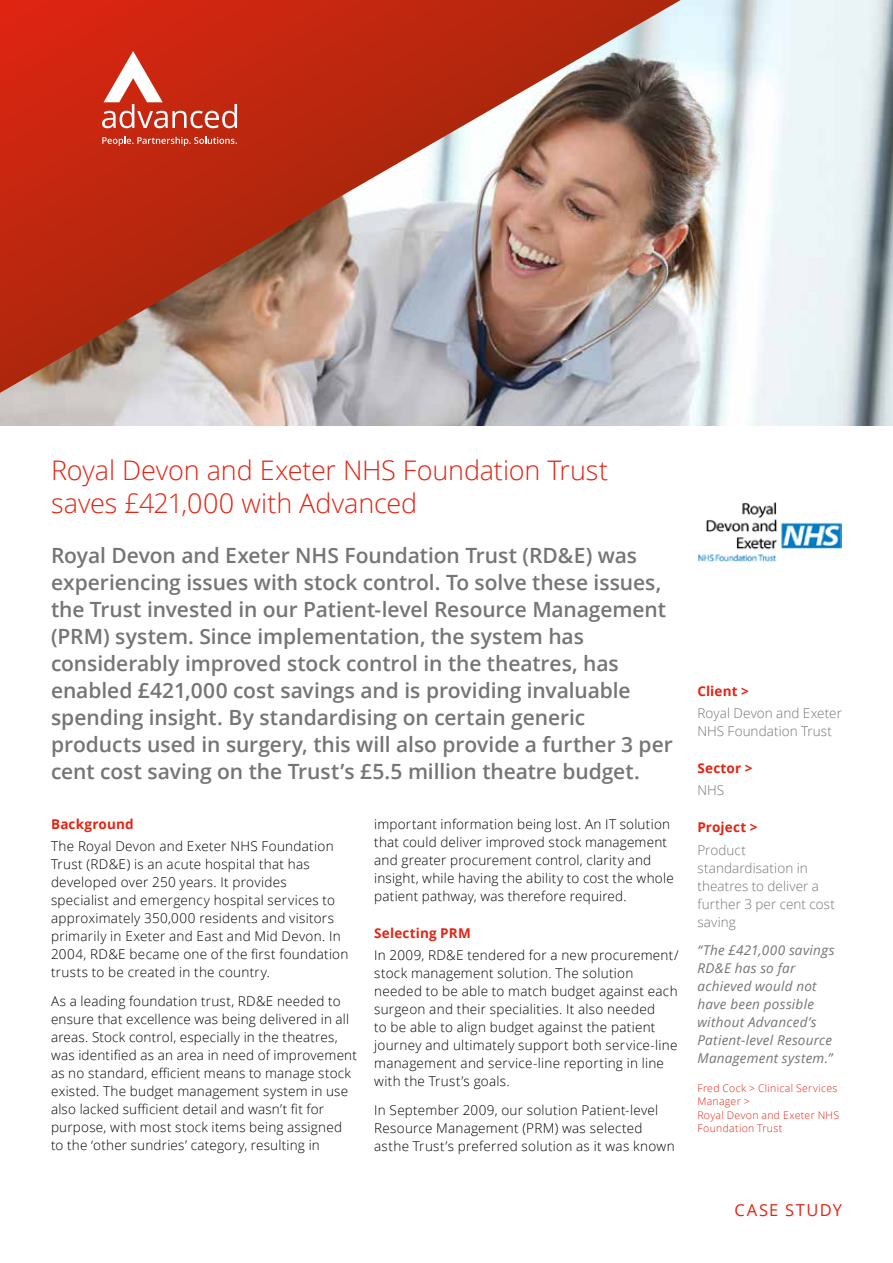
<style>
.page{position:relative;width:893px;height:1263px;background:#fff}
.page>*{position:absolute;margin:0;border:0;box-sizing:border-box;transform-origin:0 0}
.t1{font:300 27px/33px "Open Sans";letter-spacing:-.005em;color:#e42313}
.t2{font:600 21px/27px "Open Sans";letter-spacing:-.005em;color:#767474}
.t3{font:16.5px "Open Sans";letter-spacing:.09em;color:#e42313}
.t4{font:300 13.5px/18px "Open Sans";letter-spacing:.02em;color:#000}
.t5{font:italic 13.5px/18px "Open Sans";letter-spacing:.02em;color:#767474}
.t6{font:300 13.5px/18px "Open Sans";letter-spacing:.005em;color:#767474}
.t7{font:700 13.5px "Open Sans";letter-spacing:.01em;color:#e42313}
.t8{font:300 10.5px/13.5px "Open Sans";letter-spacing:.03em;color:#e42313}
</style>
<div class="page">
<img style="left:0;top:0;width:893px;height:425px">
<img style="left:698px;top:502px;width:143px;height:59px">
<img style="left:0;top:0;width:703px;height:400px">
<svg style="left:102px;top:137px;width:135px;height:9px"></svg>
<svg style="left:102px;top:51px;width:135px;height:77px"></svg>
<h1 class="t1" style="left:51px;top:453px;width:558px">Royal Devon and Exeter NHS Foundation Trust saves £421,000 with Advanced</h1>
<p class="t2" style="left:51px;top:541px;width:623px">Royal Devon and Exeter NHS Foundation Trust (RD&amp;E) was experiencing issues with stock control. To solve these issues, the Trust invested in our Patient-level Resource Management (PRM) system. Since implementation, the system has considerably improved stock control in the theatres, has enabled £421,000 cost savings and is providing invaluable spending insight. By standardising on certain generic products used in surgery, this will also provide a further 3 per cent cost saving on the Trust’s £5.5 million theatre budget.</p>
<p class="t7" style="left:51px;top:814px;width:84px">Background</p>
<p class="t4" style="left:51px;top:837px;width:299px">The Royal Devon and Exeter NHS Foundation Trust (RD&amp;E) is an acute hospital that has developed over 250 years. It provides<br>specialist and emergency hospital services to approximately 350,000 residents and visitors primarily in Exeter and East and Mid Devon. In 2004, RD&amp;E became one of the first foundation trusts to be created in the country.</p>
<p class="t4" style="left:51px;top:991px;width:307px">As a leading foundation trust, RD&amp;E needed to ensure that excellence was being delivered in all areas. Stock control, especially in the theatres, was identified as an area in need of improvement as no standard, efficient means to manage stock existed. The budget management system in use also lacked sufficient detail and wasn’t fit for purpose, with most stock items being assigned to the ‘other sundries’ category, resulting in</p>
<p class="t4" style="left:374px;top:815px;width:301px">important information being lost. An IT solution that could deliver improved stock management and greater procurement control, clarity and insight, while having the ability to cost the whole patient pathway, was therefore required.</p>
<p class="t7" style="left:374px;top:923px;width:98px">Selecting PRM</p>
<p class="t4" style="left:374px;top:946px;width:306px">In 2009, RD&amp;E tendered for a new procurement/ stock management solution. The solution needed to be able to match budget against each surgeon and their specialities. It also needed<br>to be able to align budget against the patient journey and ultimately support both service-line management and service-line reporting in line with the Trust’s goals.</p>
<p class="t4" style="left:374px;top:1100px;width:302px">In September 2009, our solution Patient-level<br>Resource Management (PRM) was selected asthe Trust’s preferred solution as it was known</p>
<p class="t7" style="left:697px;top:681px;width:53px">Client &gt;</p>
<p class="t6" style="left:697px;top:704px;width:146px">Royal Devon and Exeter<br>NHS Foundation Trust</p>
<p class="t7" style="left:697px;top:759px;width:57px">Sector &gt;</p>
<p class="t6" style="left:697px;top:781px;width:28px">NHS</p>
<p class="t7" style="left:697px;top:818px;width:62px">Project &gt;</p>
<p class="t6" style="left:697px;top:840px;width:139px">Product standardisation in theatres to deliver a further 3 per cent cost saving</p>
<p class="t5" style="left:697px;top:941px;width:139px">“The £421,000 savings<br>RD&amp;E has so far achieved would not have been possible without Advanced’s<br>Patient-level Resource<br>Management system.”</p>
<p class="t8" style="left:697px;top:1081px;width:143px">Fred Cock &gt; Clinical Services<br>Manager &gt;<br>Royal Devon and Exeter NHS<br>Foundation Trust</p>
<p class="t3" style="left:734px;top:1199px;width:109px">CASE STUDY</p>
</div>
